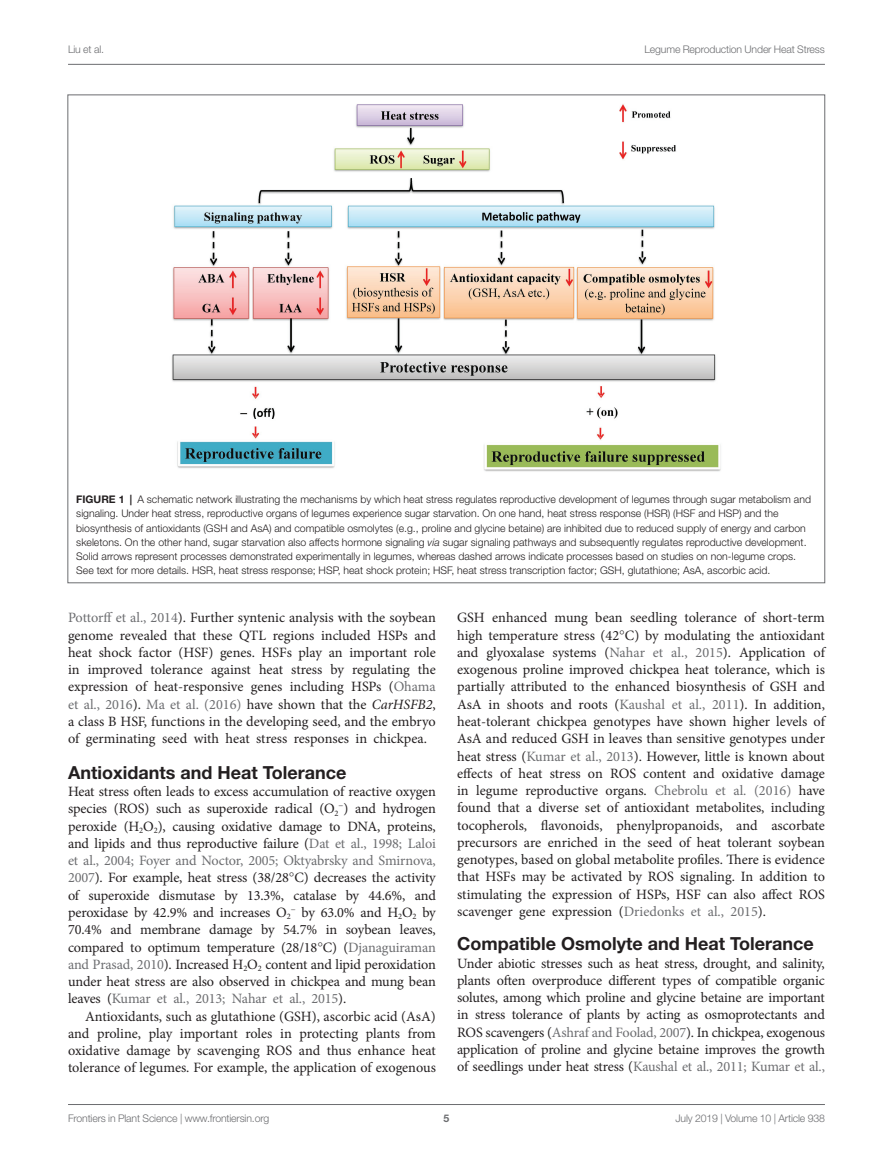
<style>
.page{position:relative;width:893px;height:1170px;background:#fff}
.page>*{position:absolute;margin:0;border:0;box-sizing:border-box;transform-origin:0 0}
.HEAD_2{font:700 18px "Helvetica Neue LT Std";color:#231f20}
.TEXT{font:14.25px/17.2px "Minion Pro";color:#231f20;text-align:justify}
.TEXT_FLUSH{font:14.25px/17.2px "Minion Pro";letter-spacing:-.01em;color:#231f20;text-align:justify}
.FIG_LEG{font:300 10.5px/14.2px "Helvetica Neue LT Std";color:#231f20}
.t1{font:300 10.5px "Helvetica Neue LT Std";letter-spacing:-.015em;color:#6c6d70}
.t2{font:700 10.5px "Helvetica Neue LT Std";color:#6c6d70}
.s1{font-weight:700}
.s2{font-style:italic}
.s3{color:#6c6d70}
.s4{font-family:"STIX General"}
</style>
<div class="page">
<hr style="left:68px;top:64px;width:757px;height:1px;background:#6c6d70">
<hr style="left:68px;top:1104px;width:757px;height:1px;background:#6c6d70">
<img style="left:172px;top:104px;width:549px;height:368px">
<p class="t1" style="left:68px;top:42px;width:38px">Liu et al.</p>
<p class="t1" style="left:644px;top:42px;width:182px">Legume Reproduction Under Heat Stress</p>
<p class="FIG_LEG" style="left:76px;top:492px;width:736px"><span class="s1">FIGURE 1 |</span> A schematic network illustrating the mechanisms by which heat stress regulates reproductive development of legumes through sugar metabolism and signaling. Under heat stress, reproductive organs of legumes experience sugar starvation. On one hand, heat stress response (HSR) (HSF and HSP) and the biosynthesis of antioxidants (GSH and AsA) and compatible osmolytes (e.g., proline and glycine betaine) are inhibited due to reduced supply of energy and carbon skeletons. On the other hand, sugar starvation also affects hormone signaling <span class="s2">via</span> sugar signaling pathways and subsequently regulates reproductive development.<br>Solid arrows represent processes demonstrated experimentally in legumes, whereas dashed arrows indicate processes based on studies on non-legume crops.<br>See text for more details. HSR, heat stress response; HSP, heat shock protein; HSF, heat stress transcription factor; GSH, glutathione; AsA, ascorbic acid.</p>
<p class="TEXT" style="left:68px;top:609px;width:369px"><span class="s3">Pottorff et al., 2014</span>). Further syntenic analysis with the soybean genome revealed that these QTL regions included HSPs and heat shock factor (HSF) genes. HSFs play an important role in improved tolerance against heat stress by regulating the expression of heat-responsive genes including HSPs (<span class="s3">Ohama et al., 2016</span>). <span class="s3">Ma et al. (2016)</span> have shown that the <span class="s2">CarHSFB2</span>, a class B HSF, functions in the developing seed, and the embryo of germinating seed with heat stress responses in chickpea.</p>
<p class="HEAD_2" style="left:68px;top:761px;width:280px">Antioxidants and Heat Tolerance</p>
<p class="TEXT_FLUSH" style="left:68px;top:783px;width:369px">Heat stress often leads to excess accumulation of reactive oxygen species (ROS) such as superoxide radical (O<sub>2</sub><sup>−</sup>) and hydrogen peroxide (H<sub>2</sub>O<sub>2</sub>), causing oxidative damage to DNA, proteins, and lipids and thus reproductive failure (<span class="s3">Dat et al., 1998; Laloi et al., 2004; Foyer and Noctor, 2005; Oktyabrsky and Smirnova, 2007</span>). For example, heat stress (38/28<span class="s4">°</span>C) decreases the activity of superoxide dismutase by 13.3%, catalase by 44.6%, and peroxidase by 42.9% and increases O<sub>2</sub><sup>−</sup> by 63.0% and H<sub>2</sub>O<sub>2</sub> by 70.4% and membrane damage by 54.7% in soybean leaves, compared to optimum temperature (28/18<span class="s4">°</span>C) (<span class="s3">Djanaguiraman and Prasad, 2010</span>). Increased H<sub>2</sub>O<sub>2</sub> content and lipid peroxidation under heat stress are also observed in chickpea and mung bean leaves (<span class="s3">Kumar et al., 2013; Nahar et al., 2015</span>).</p>
<p class="TEXT" style="left:68px;top:1007px;width:369px;text-indent:17px">Antioxidants, such as glutathione (GSH), ascorbic acid (AsA) and proline, play important roles in protecting plants from oxidative damage by scavenging ROS and thus enhance heat tolerance of legumes. For example, the application of exogenous</p>
<p class="TEXT" style="left:457px;top:609px;width:369px">GSH enhanced mung bean seedling tolerance of short-term high temperature stress (42<span class="s4">°</span>C) by modulating the antioxidant and glyoxalase systems (<span class="s3">Nahar et al., 2015</span>). Application of exogenous proline improved chickpea heat tolerance, which is partially attributed to the enhanced biosynthesis of GSH and AsA in shoots and roots (<span class="s3">Kaushal et al., 2011</span>). In addition, heat-tolerant chickpea genotypes have shown higher levels of AsA and reduced GSH in leaves than sensitive genotypes under heat stress (<span class="s3">Kumar et al., 2013</span>). However, little is known about effects of heat stress on ROS content and oxidative damage in legume reproductive organs. <span class="s3">Chebrolu et al. (2016)</span> have found that a diverse set of antioxidant metabolites, including tocopherols, flavonoids, phenylpropanoids, and ascorbate precursors are enriched in the seed of heat tolerant soybean genotypes, based on global metabolite profiles. There is evidence that HSFs may be activated by ROS signaling. In addition to stimulating the expression of HSPs, HSF can also affect ROS scavenger gene expression (<span class="s3">Driedonks et al., 2015</span>).</p>
<p class="HEAD_2" style="left:457px;top:932px;width:358px">Compatible Osmolyte and Heat Tolerance</p>
<p class="TEXT_FLUSH" style="left:457px;top:954px;width:369px">Under abiotic stresses such as heat stress, drought, and salinity, plants often overproduce different types of compatible organic solutes, among which proline and glycine betaine are important in stress tolerance of plants by acting as osmoprotectants and ROS scavengers (<span class="s3">Ashraf and Foolad, 2007</span>). In chickpea, exogenous application of proline and glycine betaine improves the growth of seedlings under heat stress (<span class="s3">Kaushal et al., 2011; Kumar et al.,</span></p>
<p class="t1" style="left:68px;top:1111px;width:203px">Frontiers in Plant Science | www.frontiersin.org</p>
<p class="t2" style="left:444px;top:1111px;width:7px">5</p>
<p class="t1" style="left:675px;top:1111px;width:151px">July 2019 | Volume 10 | Article 938</p>
</div>
